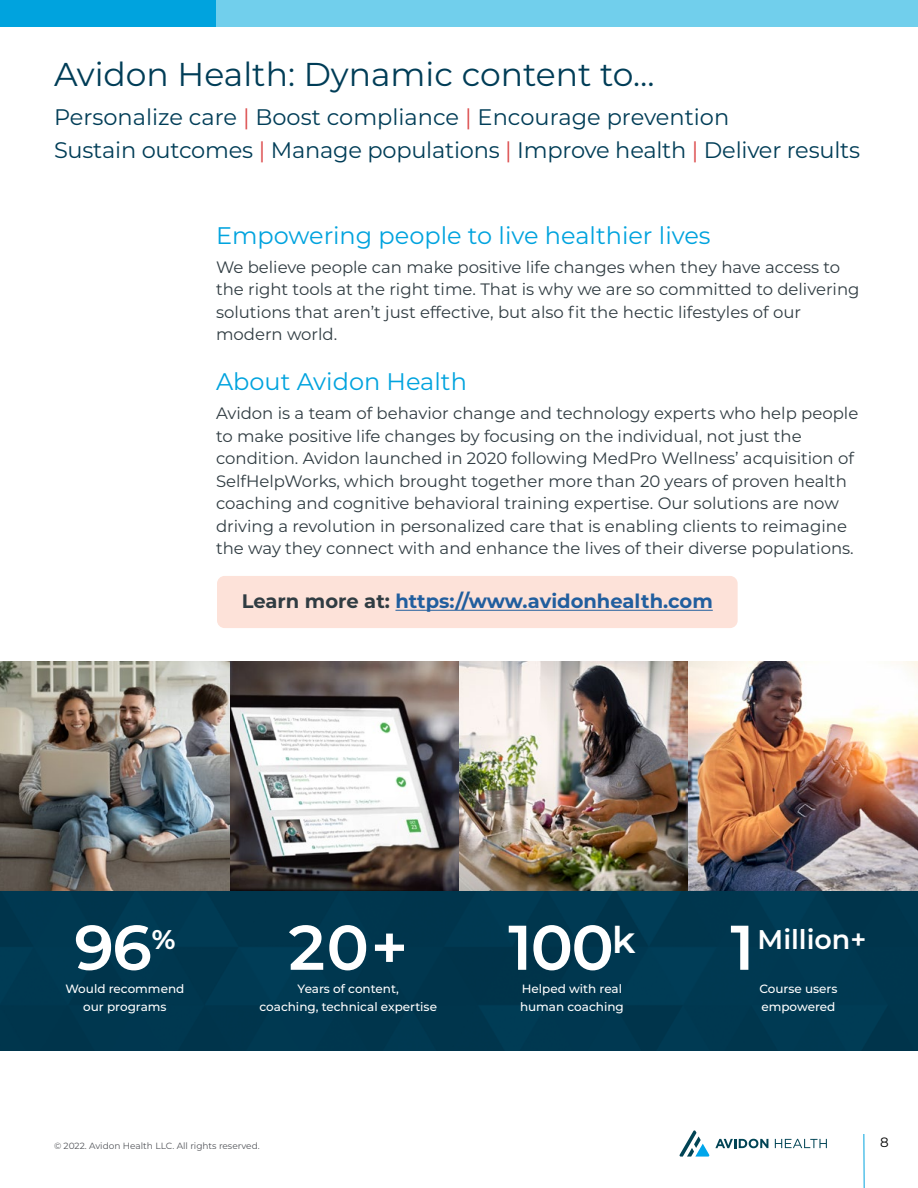
<style>
.page{position:relative;width:918px;height:1188px;background:#fff}
.page>*{position:absolute;margin:0;border:0;box-sizing:border-box;transform-origin:0 0}
.t1{font:600 63px "Montserrat";letter-spacing:-.025em;color:#fff}
.t2{font:33px "Montserrat";color:#003d57}
.t3{font:600 27px "Montserrat";color:#fff}
.t4{font:700 27px "Montserrat";color:#fff}
.t5{font:24px "Montserrat";color:#00a3de}
.t6{font:22.5px/33px "Montserrat";letter-spacing:-.01em;color:#003d57}
.t7{font:700 19.5px "Montserrat";color:#215e9e}
.t8{font:16.5px/22.5px "Montserrat";color:#303c42}
.t9{font:13.5px "Montserrat";color:#000}
.t10{font:500 12px/18px "Montserrat";color:#fff;text-align:center}
.t11{font:9px "Montserrat";color:#54565b}
.s1{color:#dc4c4d}
.s2{color:#303c42}
</style>
<div class="page">
<svg style="left:680px;top:1130px;width:29px;height:27px"></svg>
<svg style="left:775px;top:1139px;width:52px;height:9px"></svg>
<svg style="left:715px;top:1139px;width:53px;height:9px"></svg>
<hr style="left:863px;top:1134px;width:2px;height:54px;background:#00a3de">
<div style="left:0;top:0;width:216px;height:27px;background:#00a3de"></div>
<div style="left:216px;top:0;width:702px;height:27px;background:#71cfec"></div>
<img style="left:0;top:662px;width:918px;height:229px">
<div style="left:0;top:891px;width:918px;height:159px;background:#003750"></div>
<div style="left:217px;top:576px;width:521px;height:52px;background:#fde2d9;border-radius:8px"></div>
<hr style="left:395px;top:610px;width:318px;height:1px;background:#215e9e">
<h2 class="t2" style="left:54px;top:52px;width:602px">Avidon Health: Dynamic content to…</h2>
<h3 class="t6" style="left:54px;top:100px;width:808px">Personalize care <span class="s1">|</span> Boost compliance <span class="s1">|</span> Encourage prevention<br>Sustain outcomes <span class="s1">|</span> Manage populations <span class="s1">|</span> Improve health <span class="s1">|</span> Deliver results</h3>
<h3 class="t5" style="left:216px;top:219px;width:496px">Empowering people to live healthier lives</h3>
<p class="t8" style="left:216px;top:255px;width:645px">We believe people can make positive life changes when they have access to the right tools at the right time. That is why we are so committed to delivering solutions that aren’t just effective, but also fit the hectic lifestyles of our modern world.</p>
<h3 class="t5" style="left:216px;top:365px;width:252px">About Avidon Health</h3>
<p class="t8" style="left:216px;top:402px;width:644px">Avidon is a team of behavior change and technology experts who help people to make positive life changes by focusing on the individual, not just the condition. Avidon launched in 2020 following MedPro Wellness’ acquisition of SelfHelpWorks, which brought together more than 20 years of proven health coaching and cognitive behavioral training expertise. Our solutions are now driving a revolution in personalized care that is enabling clients to reimagine the way they connect with and enhance the lives of their diverse populations.</p>
<p class="t7" style="left:242px;top:587px;width:472px"><span class="s2">Learn more at:</span> https://www.avidonhealth.com</p>
<h1 class="t1" style="left:74px;top:903px;width:79px">96</h1>
<h1 class="t1" style="left:289px;top:903px;width:121px">20+</h1>
<h3 class="t4" style="left:152px;top:920px;width:25px">%</h3>
<p class="t10" style="left:65px;top:979px;width:120px">Would recommend our programs</p>
<p class="t10" style="left:260px;top:979px;width:179px">Years of content,<br>coaching, technical expertise</p>
<h1 class="t1" style="left:508px;top:903px;width:129px">100<sup>k</sup></h1>
<p class="t10" style="left:520px;top:979px;width:105px;text-align:left">Helped with real human coaching</p>
<h1 class="t1" style="left:730px;top:903px;width:26px">1</h1>
<h3 class="t3" style="left:758px;top:920px;width:110px">Million+</h3>
<p class="t10" style="left:759px;top:979px;width:79px;text-align:left">Course users empowered</p>
<p class="t11" style="left:54px;top:1139px;width:207px">© 2022. Avidon Health LLC. All rights reserved.</p>
<p class="t9" style="left:880px;top:1133px;width:10px">8</p>
</div>
